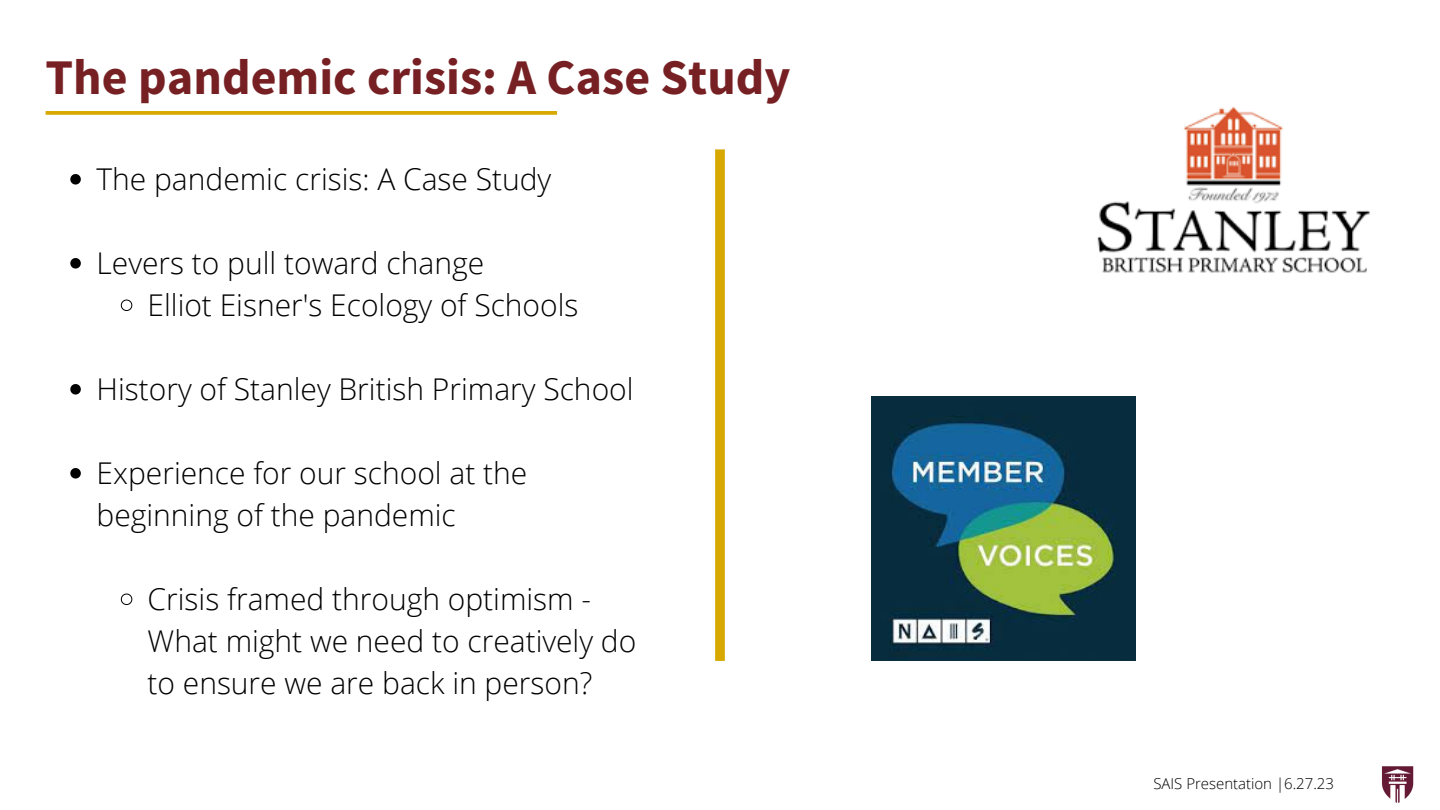
<style>
.page{position:relative;width:1440px;height:810px;background:#fff}
.page>*{position:absolute;margin:0;border:0;box-sizing:border-box;transform-origin:0 0}
.t1{font:700 50px "Source Sans Pro";color:#772023}
.t2{font:300 30px/42px "Open Sans";color:#000}
.t3{font:300 15px "Open Sans";color:#000}
</style>
<div class="page">
<img style="left:1381px;top:766px;width:33px;height:37px">
<svg style="left:46px;top:111px;width:511px;height:4px;fill:#d7aa04"></svg>
<div style="left:715px;top:149px;width:10px;height:512px;background:#d7a900"></div>
<img style="left:1097px;top:106px;width:273px;height:167px">
<img style="left:872px;top:396px;width:264px;height:264px">
<svg style="left:70px;top:174px;width:11px;height:11px"></svg>
<svg style="left:70px;top:258px;width:11px;height:11px"></svg>
<svg style="left:120px;top:299px;width:13px;height:12px"></svg>
<svg style="left:70px;top:384px;width:11px;height:11px"></svg>
<svg style="left:70px;top:468px;width:11px;height:11px"></svg>
<svg style="left:120px;top:593px;width:13px;height:12px"></svg>
<p class="t1" style="left:46px;top:45px;width:746px">The pandemic crisis: A Case Study</p>
<p class="t2" style="left:97px;top:157px;width:456px">The pandemic crisis: A Case Study</p>
<p class="t2" style="left:97px;top:241px;width:389px">Levers to pull toward change</p>
<p class="t2" style="left:148px;top:283px;width:432px">Elliot Eisner's Ecology of Schools</p>
<p class="t2" style="left:97px;top:367px;width:538px">History of Stanley British Primary School</p>
<p class="t2" style="left:97px;top:451px;width:432px">Experience for our school at the beginning of the pandemic</p>
<p class="t2" style="left:148px;top:577px;width:490px">Crisis framed through optimism -<br>What might we need to creatively do to ensure we are back in person?</p>
<p class="t3" style="left:1153px;top:773px;width:182px">SAIS Presentation |6.27.23</p>
</div>
